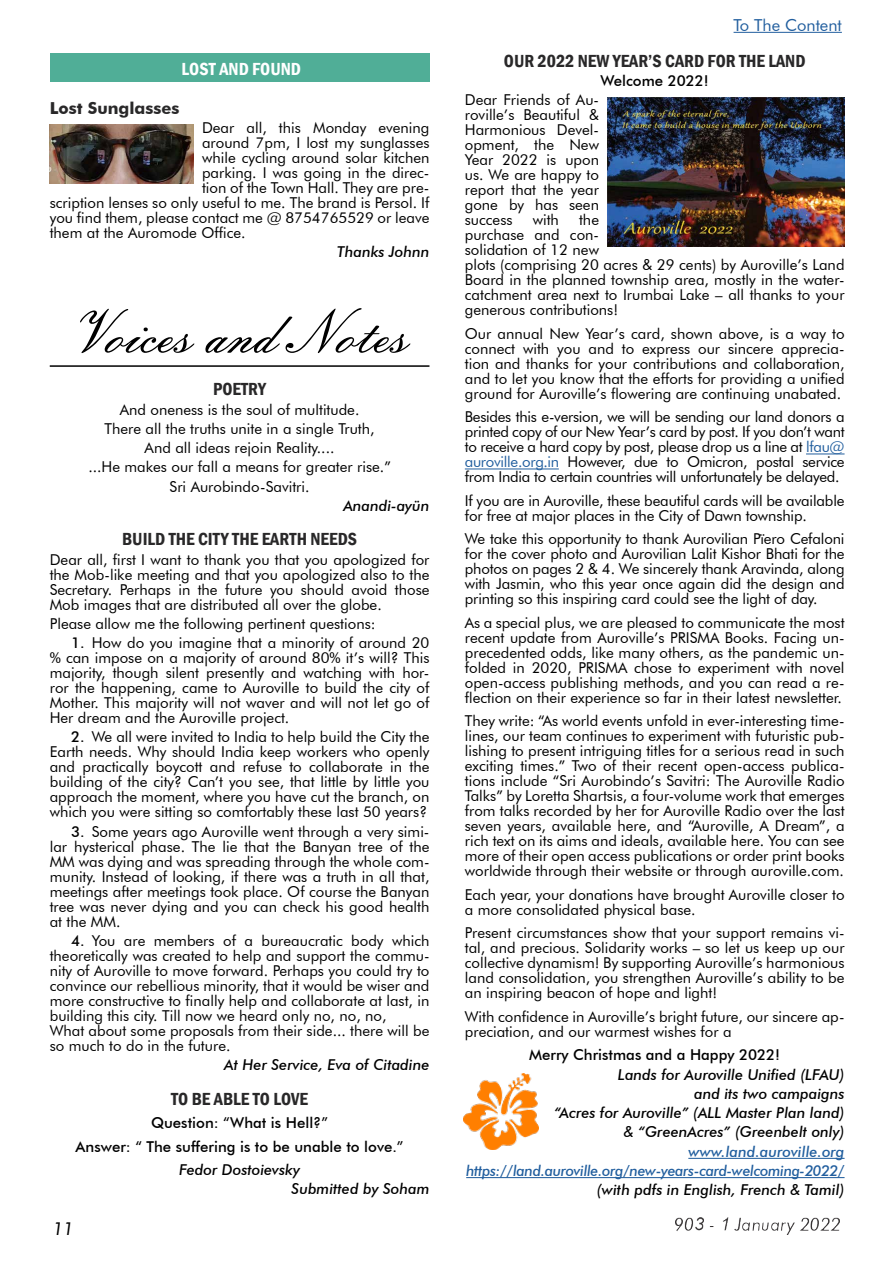
<style>
.page{position:relative;width:893px;height:1263px;background:#fff}
.page>*{position:absolute;margin:0;border:0;box-sizing:border-box;transform-origin:0 0}
.t1{font:60px "Embassy BT";color:#000}
.t2{font:600 condensed 18px "Franklin Gothic";color:#292829}
.t3{font:600 condensed 18px "Franklin Gothic";color:#fff}
.t4{font:italic 18px "Futura BT";color:#000}
.t5{font:700 16.5px "Futura BT";color:#292829}
.t6{font:16.5px "Futura BT";color:#215e9e}
.t7{font:15px/15px "Futura BT";color:#000;text-align:justify}
.t8{font:italic 500 15px/19.2px "Futura BT";color:#000}
.t9{font:500 15px/23.5px "Futura BT";color:#000;text-align:center}
.t10{font:italic 500 15px/19.4px "Futura BT";letter-spacing:-.02em;color:#215e9e;text-align:right}
.s1{font-weight:500}
.s2{color:#215e9e}
</style>
<div class="page">
<img style="left:676px;top:1217px;width:163px;height:17px">
<hr style="left:734px;top:32px;width:108px;height:1px;background:#215e9e">
<div style="left:50px;top:53px;width:379px;height:29px;background:#50ae97"></div>
<hr style="left:50px;top:365px;width:379px;height:2px;background:#000">
<img style="left:49px;top:125px;width:145px;height:58px">
<hr style="left:806px;top:453px;width:39px;height:1px;background:#215e9e">
<hr style="left:465px;top:468px;width:94px;height:1px;background:#215e9e">
<hr style="left:688px;top:1158px;width:157px;height:1px;background:#215e9e">
<hr style="left:466px;top:1177px;width:378px;height:1px;background:#215e9e">
<img style="left:608px;top:97px;width:236px;height:149px">
<img style="left:464px;top:1074px;width:74px;height:76px">
<p class="t3" style="left:182px;top:57px;width:121px">LOST AND FOUND</p>
<p class="t5" style="left:50px;top:98px;width:131px">Lost Sunglasses</p>
<p class="t7" style="left:202px;top:120px;width:229px">Dear all, this Monday evening</p>
<p class="t7" style="left:202px;top:135px;width:229px">around 7pm, I lost my sunglasses</p>
<p class="t7" style="left:202px;top:150px;width:229px">while cycling around solar kitchen</p>
<p class="t7" style="left:202px;top:165px;width:229px">parking. I was going in the direc-</p>
<p class="t7" style="left:202px;top:180px;width:229px">tion of the Town Hall. They are pre-</p>
<p class="t7" style="left:50px;top:195px;width:381px">scription lenses so only useful to me. The brand is Persol. If</p>
<p class="t7" style="left:50px;top:210px;width:381px">you find them, please contact me @ 8754765529 or leave</p>
<p class="t7" style="left:50px;top:225px;width:197px">them at the Auromode Office.</p>
<p class="t8" style="left:337px;top:242px;width:94px">Thanks Johnn</p>
<h1 class="t1" style="left:72px;top:295px;width:337px">Voices and Notes</h1>
<p class="t2" style="left:213px;top:377px;width:54px">POETRY</p>
<p class="t7" style="left:88px;top:400px;width:304px;line-height:19.2px;text-align:center">And oneness is the soul of multitude.<br>There all the truths unite in a single Truth,<br>And all ideas rejoin Reality....<br>...He makes our fall a means for greater rise.” Sri Aurobindo-Savitri.</p>
<p class="t8" style="left:343px;top:496px;width:87px">Anandi-ayün</p>
<p class="t2" style="left:122px;top:527px;width:236px">BUILD THE CITY THE EARTH NEEDS</p>
<p class="t7" style="left:50px;top:552px;width:381px">Dear all, first I want to thank you that you apologized for the Mob-like meeting and that you apologized also to the Secretary. Perhaps in the future you should avoid those Mob images that are distributed all over the globe.</p>
<p class="t7" style="left:50px;top:616px;width:327px">Please allow me the following pertinent questions:</p>
<p class="t7" style="left:50px;top:635px;width:381px;text-indent:21px"><span class="s1">1.</span> How do you imagine that a minority of around 20 % can impose on a majority of around 80% it’s will? This majority, though silent presently and watching with hor&shy;ror the happening, came to Auroville to build the city of Mother. This majority will not waver and will not let go of Her dream and the Auroville project.</p>
<p class="t7" style="left:50px;top:729px;width:381px;text-indent:21px"><span class="s1">2.</span> We all were invited to India to help build the City the Earth needs. Why should India keep workers who openly and practically boycott and refuse to collaborate in the building of the city? Can’t you see, that little by little you approach the moment, where you have cut the branch, on which you were sitting so comfortably these last 50 years?</p>
<p class="t7" style="left:50px;top:824px;width:381px;text-indent:21px"><span class="s1">3.</span> Some years ago Auroville went through a very simi&shy;lar hysterical phase. The lie that the Banyan tree of the MM was dying and was spreading through the whole com&shy;munity. Instead of looking, if there was a truth in all that, meetings after meetings took place. Of course the Banyan tree was never dying and you can check his good health at the MM.</p>
<p class="t7" style="left:50px;top:933px;width:381px;text-align:left;text-indent:21px"><span class="s1">4.</span> You are members of a bureaucratic body which theoretically was created to help and support the commu&shy;nity of Auroville to move forward. Perhaps you could try to convince our rebellious minority, that it would be wiser and more constructive to finally help and collaborate at last, in building this city. Till now we heard only no, no, no,<br>What about some proposals from their side... there will be so much to do in the future.</p>
<p class="t8" style="left:224px;top:1055px;width:207px">At Her Service, Eva of Citadine</p>
<p class="t2" style="left:171px;top:1086px;width:139px">TO BE ABLE TO LOVE</p>
<p class="t9" style="left:76px;top:1111px;width:329px">Question: “What is Hell?”<br>Answer: “ The suffering is to be unable to love.”</p>
<p class="t8" style="left:292px;top:1160px;width:139px;text-indent:-113px">Fedor Dostoievsky<br>Submitted by Soham</p>
<p class="t4" style="left:53px;top:1217px;width:22px">11</p>
<p class="t6" style="left:734px;top:15px;width:110px">To The Content</p>
<p class="t2" style="left:504px;top:49px;width:303px">OUR 2022 NEW YEAR’S CARD FOR THE LAND</p>
<p class="t9" style="left:600px;top:69px;width:110px">Welcome 2022!</p>
<p class="t7" style="left:465px;top:92px;width:136px">Dear Friends of Au&shy;roville’s Beautiful &amp; Harmonious Devel&shy;opment, the New Year 2022 is upon us. We are happy to report that the year gone by has seen success</p>
<p class="t7" style="left:465px;top:212px;width:381px;text-align:left;text-indent:114px">the<br>purchase and con-<br>solidation of 12 new<br>plots (comprising 20 acres &amp; 29 cents) by Auroville’s Land Board in the planned township area, mostly in the water&shy;catchment area next to Irumbai Lake – all thanks to your generous contributions!</p>
<p class="t7" style="left:465px;top:326px;width:381px">Our annual New Year’s card, shown above, is a way to connect with you and to express our sincere apprecia&shy;tion and thanks for your contributions and collaboration, and to let you know that the efforts for providing a unified ground for Auroville’s flowering are continuing unabated.</p>
<p class="t7" style="left:465px;top:409px;width:381px">Besides this e-version, we will be sending our land donors a printed copy of our New Year’s card by post. If you don’t want to receive a hard copy by post, please drop us a line at <span class="s2">lfau@ auroville.org.in</span> However, due to Omicron, postal service from India to certain countries will unfortunately be delayed.</p>
<p class="t7" style="left:465px;top:493px;width:381px">If you are in Auroville, these beautiful cards will be available for free at major places in the City of Dawn township.</p>
<p class="t7" style="left:465px;top:531px;width:381px">We take this opportunity to thank Aurovilian Pïero Cefaloni for the cover photo and Aurovilian Lalit Kishor Bhati for the photos on pages 2 &amp; 4. We sincerely thank Aravinda, along with Jasmin, who this year once again did the design and printing so this inspiring card could see the light of day.</p>
<p class="t7" style="left:465px;top:615px;width:381px">As a special plus, we are pleased to communicate the most recent update from Auroville’s PRISMA Books. Facing un&shy;precedented odds, like many others, as the pandemic un&shy;folded in 2020, PRISMA chose to experiment with novel open-access publishing methods, and you can read a re&shy;flection on their experience so far in their latest newsletter.</p>
<p class="t7" style="left:465px;top:713px;width:381px">They write: “As world events unfold in ever-interesting time&shy;lines, our team continues to experiment with futuristic pub&shy;lishing to present intriguing titles for a serious read in such exciting times.” Two of their recent open-access publica&shy;tions include “Sri Aurobindo’s Savitri: The Auroville Radio Talks” by Loretta Shartsis, a four-volume work that emerges from talks recorded by her for Auroville Radio over the last seven years, available here, and “Auroville, A Dream”, a rich text on its aims and ideals, available here. You can see more of their open access publications or order print books worldwide through their website or through auroville.com.</p>
<p class="t7" style="left:465px;top:887px;width:381px">Each year, your donations have brought Auroville closer to a more consolidated physical base.</p>
<p class="t7" style="left:465px;top:925px;width:381px">Present circumstances show that your support remains vi&shy;tal, and precious. Solidarity works – so let us keep up our collective dynamism! By supporting Auroville’s harmonious land consolidation, you strengthen Auroville’s ability to be an inspiring beacon of hope and light!</p>
<p class="t7" style="left:465px;top:1009px;width:381px">With confidence in Auroville’s bright future, our sincere ap&shy;preciation, and our warmest wishes for a</p>
<p class="t9" style="left:529px;top:1043px;width:252px">Merry Christmas and a Happy 2022!</p>
<p class="t8" style="left:554px;top:1065px;width:292px;text-align:right">Lands for Auroville Unified (LFAU)<br>and its two campaigns<br>“Acres for Auroville” (ALL Master Plan land) &amp; “GreenAcres” (Greenbelt only)</p>
<p class="t10" style="left:466px;top:1141px;width:380px">www.land.auroville.org https://land.auroville.org/new-years-card-welcoming-2022/</p>
<p class="t8" style="left:597px;top:1180px;width:249px">(with pdfs in English, French &amp; Tamil)</p>
<p class="t7" style="left:533px;top:212px;width:28px">with</p>
</div>
